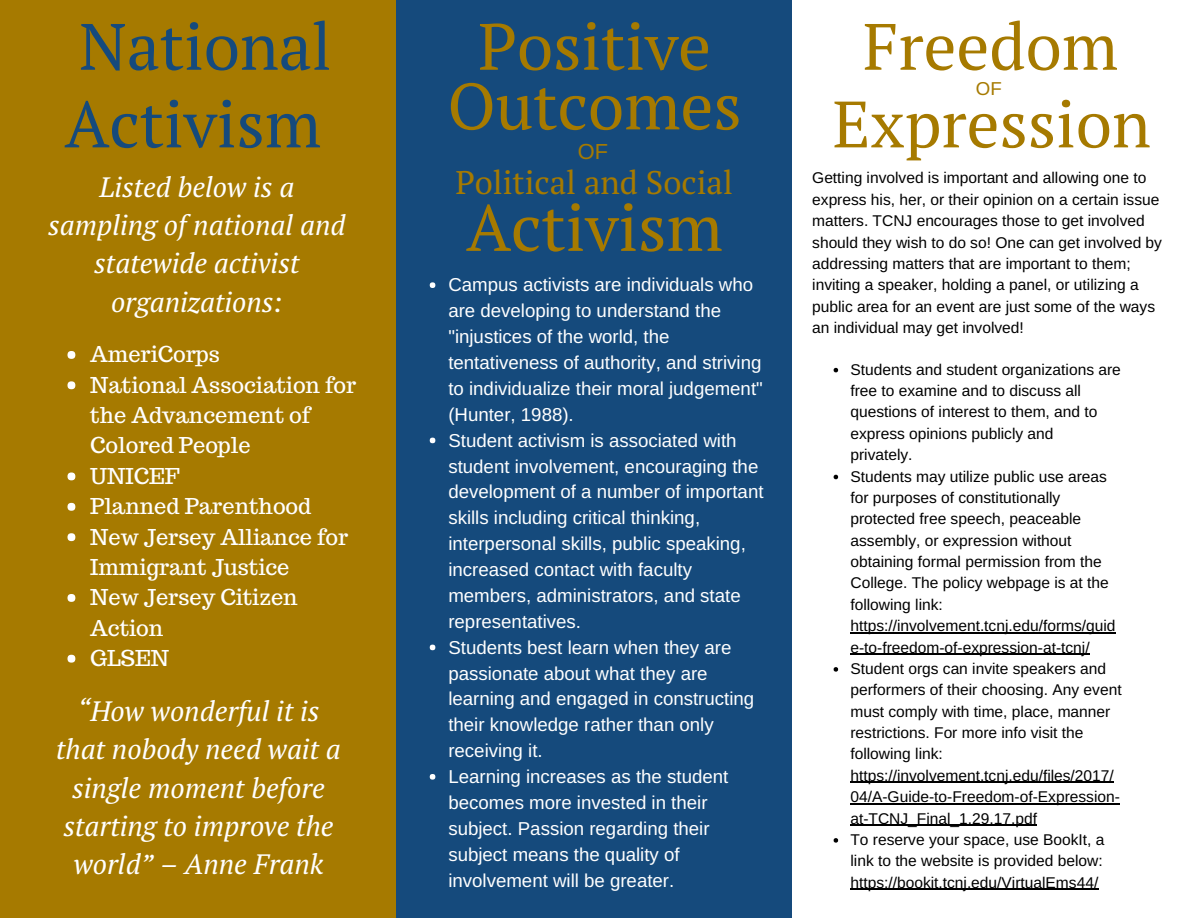
<style>
.page{position:relative;width:1188px;height:918px;background:#154a7c}
.page>*{position:absolute;margin:0;border:0;box-sizing:border-box;transform-origin:0 0}
.t1{font:65.4px/59.7px "PT Serif";color:#a67a00;text-align:center}
.t2{font:65.4px/77.7px "PT Serif";color:#154a7c}
.t3{font:32.7px "PT Serif";color:#a67a00}
.t4{font:italic 28.05px/38.2px "PT Serif";color:#fff;text-align:center}
.t5{font:21.75px/30.3px "Trocchi";color:#fff}
.t6{font:21.75px "Arimo";color:#a67a00}
.t7{font:18.75px/25.8px "Arimo";color:#fff}
.t8{font:18.75px "Arimo";color:#a67a00}
.t9{font:15.6px/21.3px "Arimo";color:#000}
</style>
<div class="page">
<div style="left:792px;top:0;width:396px;height:918px;background:#fff"></div>
<svg style="left:834px;top:368px;width:4px;height:4px"></svg>
<svg style="left:834px;top:475px;width:4px;height:4px"></svg>
<svg style="left:850px;top:632px;width:266px;height:1px"></svg>
<svg style="left:850px;top:654px;width:240px;height:1px"></svg>
<svg style="left:834px;top:667px;width:4px;height:5px"></svg>
<svg style="left:850px;top:782px;width:264px;height:1px"></svg>
<svg style="left:850px;top:803px;width:270px;height:1px"></svg>
<svg style="left:850px;top:825px;width:187px;height:1px"></svg>
<svg style="left:834px;top:838px;width:4px;height:5px"></svg>
<svg style="left:850px;top:889px;width:248px;height:1px"></svg>
<div style="left:0;top:0;width:396px;height:918px;background:#a67a00"></div>
<svg style="left:430px;top:282px;width:5px;height:6px"></svg>
<svg style="left:430px;top:438px;width:5px;height:5px"></svg>
<svg style="left:430px;top:645px;width:5px;height:5px"></svg>
<svg style="left:430px;top:774px;width:5px;height:6px"></svg>
<div style="left:68px;top:351px;width:7px;height:8px;background:#fff;border-radius:50%"></div>
<div style="left:68px;top:381px;width:7px;height:8px;background:#fff;border-radius:50%"></div>
<div style="left:68px;top:472px;width:7px;height:8px;background:#fff;border-radius:50%"></div>
<div style="left:68px;top:503px;width:7px;height:8px;background:#fff;border-radius:50%"></div>
<div style="left:68px;top:533px;width:7px;height:8px;background:#fff;border-radius:50%"></div>
<div style="left:68px;top:594px;width:7px;height:8px;background:#fff;border-radius:50%"></div>
<div style="left:68px;top:655px;width:7px;height:8px;background:#fff;border-radius:50%"></div>
<h1 class="t2" style="left:65px;top:6px;width:268px">National<br>Activism</h1>
<h3 class="t4" style="left:48px;top:167px;width:299px">Listed below is a sampling of national and statewide activist organizations:</h3>
<h3 class="t5" style="left:90px;top:339px;width:268px">AmeriCorps<br>National Association for the Advancement of<br>Colored People<br>UNICEF<br>Planned Parenthood<br>New Jersey Alliance for<br>Immigrant Justice<br>New Jersey Citizen<br>Action<br>GLSEN</h3>
<h3 class="t4" style="left:56px;top:691px;width:286px">“How wonderful it is that nobody need wait a single moment before starting to improve the world” – Anne Frank</h3>
<h1 class="t1" style="left:447px;top:15px;width:296px">Positive<br>Outcomes</h1>
<h3 class="t6" style="left:578px;top:139px;width:32px">OF</h3>
<h2 class="t3" style="left:455px;top:160px;width:279px">Political and Social</h2>
<h1 class="t1" style="left:466px;top:196px;width:258px">Activism</h1>
<p class="t7" style="left:448px;top:272px;width:317px">Campus activists are individuals who are developing to understand the "injustices of the world, the tentativeness of authority, and striving to individualize their moral judgement" (Hunter, 1988).<br>Student activism is associated with student involvement, encouraging the development of a number of important skills including critical thinking, interpersonal skills, public speaking, increased contact with faculty members, administrators, and state representatives.<br>Students best learn when they are passionate about what they are learning and engaged in constructing their knowledge rather than only receiving it.<br>Learning increases as the student becomes more invested in their subject. Passion regarding their subject means the quality of involvement will be greater.</p>
<h1 class="t1" style="left:863px;top:15px;width:257px">Freedom</h1>
<p class="t8" style="left:976px;top:78px;width:27px">OF</p>
<h1 class="t1" style="left:833px;top:93px;width:320px">Expression</h1>
<p class="t9" style="left:812px;top:167px;width:351px">Getting involved is important and allowing one to express his, her, or their opinion on a certain issue matters. TCNJ encourages those to get involved should they wish to do so! One can get involved by addressing matters that are important to them; inviting a speaker, holding a panel, or utilizing a public area for an event are just some of the ways an individual may get involved!</p>
<p class="t9" style="left:850px;top:359px;width:273px">Students and student organizations are free to examine and to discuss all questions of interest to them, and to express opinions publicly and<br>privately.<br>Students may utilize public use areas for purposes of constitutionally protected free speech, peaceable assembly, or expression without obtaining formal permission from the College. The policy webpage is at the following link: https://involvement.tcnj.edu/forms/guid e-to-freedom-of-expression-at-tcnj/ Student orgs can invite speakers and performers of their choosing. Any event must comply with time, place, manner restrictions. For more info visit the following link: https://involvement.tcnj.edu/files/2017/ 04/A-Guide-to-Freedom-of-Expression&shy;at-TCNJ_Final_1.29.17.pdf<br>To reserve your space, use BookIt, a link to the website is provided below: https://bookit.tcnj.edu/VirtualEms44/</p>
</div>
